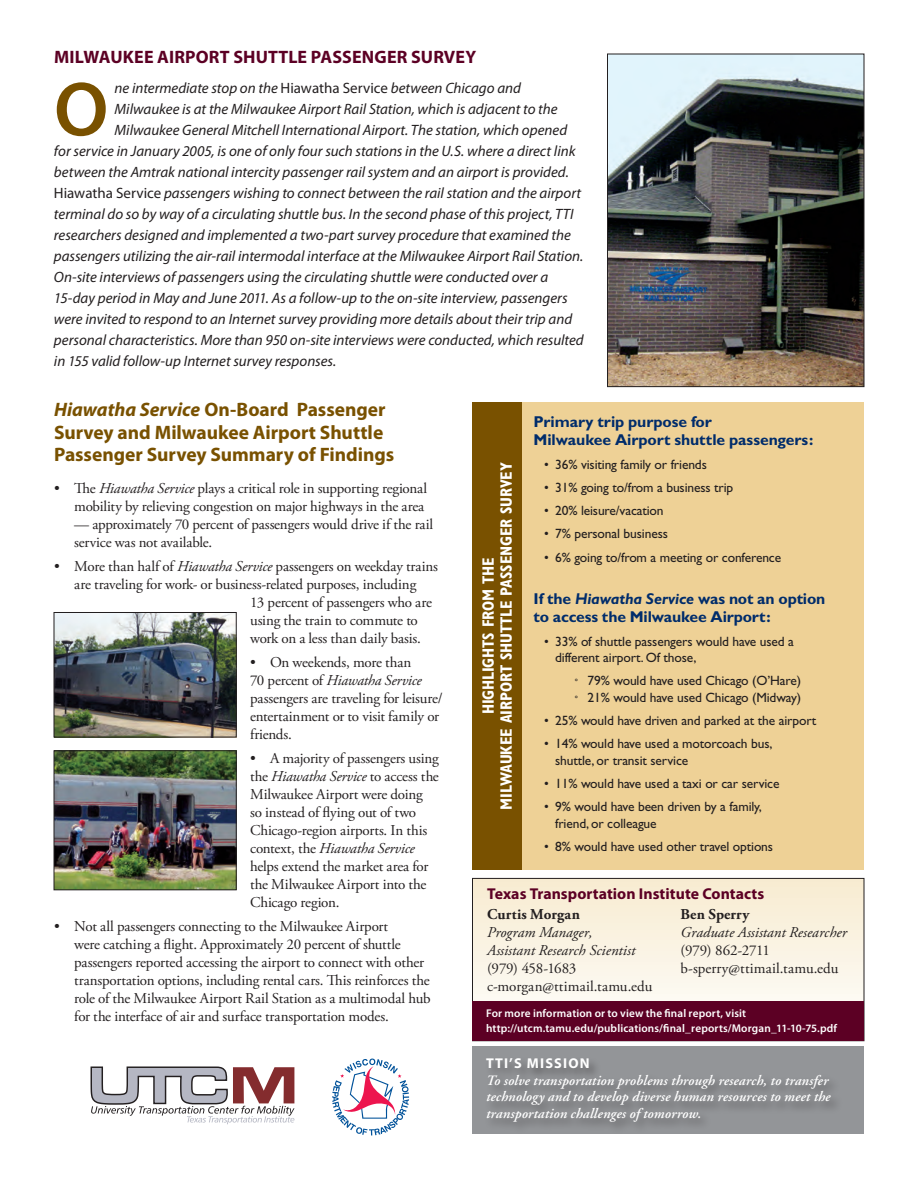
<style>
.page{position:relative;width:918px;height:1188px;background:#fff}
.page>*{position:absolute;margin:0;border:0;box-sizing:border-box;transform-origin:0 0}
.intro{font:600 77.25px "Myriad Pro";color:#795100}
.head{font:700 19.5px/22.5px "Myriad Pro";color:#795100}
.head-2{font:700 18px "Myriad Pro";letter-spacing:.01em;color:#5c0024}
.inset-box_head{font:700 condensed 16.5px/18px "Gill Sans";letter-spacing:-.01em;color:#fff;text-align:center}
.inset-box_head-2{font:700 15.75px/18px "Gill Sans";letter-spacing:-.005em;color:#002c6b}
.head-3{font:700 15.75px "Myriad Pro";letter-spacing:.005em;color:#5c0024}
.copy_-_bulletes{font:15px/18px "Adobe Garamond Pro";letter-spacing:-.01em;color:#231f20}
.intro-2{font:italic 15px "Myriad Pro";color:#231f20}
.copy{font:italic 15px/18px "Adobe Garamond Pro";letter-spacing:.005em;color:#231f20}
.copy-2{font:15px "Adobe Garamond Pro";letter-spacing:.01em;color:#231f20}
.copy-3{font:700 15px "Adobe Garamond Pro";letter-spacing:.01em;color:#231f20}
.copy-4{font:italic 600 14.25px/16.5px "Adobe Garamond";letter-spacing:.01em;color:#fff}
.copy-5{font:700 14.25px "Myriad Pro";letter-spacing:.085em;color:#fff}
.inset_box-copy_BULLE{font:13.5px/16.5px "Gill Sans";letter-spacing:-.01em;color:#231f20}
.head-4{font:600 11.25px/15px "Myriad Pro";letter-spacing:.01em;color:#fff}
.s1{font-style:normal}
.s2{font-style:italic}
</style>
<div class="page">
<svg style="left:474px;top:880px;width:388px;height:121px;background:#f9f2e1"></svg>
<div style="left:472px;top:1047px;width:392px;height:87px;background:#939598"></div>
<div style="left:484px;top:1056px;width:360px;height:78px;background:#8d8f92"></div>
<img style="left:609px;top:56px;width:253px;height:329px">
<div style="left:607px;top:54px;width:257px;height:333px;border:1px solid #231f20"></div>
<svg style="left:332px;top:1059px;width:77px;height:77px"></svg>
<svg style="left:90px;top:1066px;width:205px;height:58px"></svg>
<div style="left:472px;top:1001px;width:392px;height:40px;background:#5c0024"></div>
<div style="left:472px;top:402px;width:392px;height:467px;background:#eed196"></div>
<div style="left:472px;top:402px;width:50px;height:467px;background:#795100"></div>
<img style="left:56px;top:614px;width:179px;height:121px">
<div style="left:54px;top:612px;width:183px;height:125px;border:1px solid #231f20"></div>
<img style="left:56px;top:752px;width:179px;height:136px">
<div style="left:54px;top:750px;width:183px;height:140px;border:1px solid #231f20"></div>
<p class="head-2" style="left:54px;top:45px;width:424px">MILWAUKEE AIRPORT SHUTTLE PASSENGER SURVEY</p>
<p class="intro" style="left:54px;top:60px;width:56px">O</p>
<p class="intro-2" style="left:115px;top:79px;width:408px">ne intermediate stop on the <span class="s1">Hiawatha Service</span> between Chicago and</p>
<p class="intro-2" style="left:115px;top:100px;width:445px">Milwaukee is at the Milwaukee Airport Rail Station, which is adjacent to the</p>
<p class="intro-2" style="left:115px;top:121px;width:454px">Milwaukee General Mitchell International Airport. The station, which opened</p>
<p class="intro-2" style="left:54px;top:142px;width:523px">for service in January 2005, is one of only four such stations in the U.S. where a direct link</p>
<p class="intro-2" style="left:54px;top:163px;width:516px">between the Amtrak national intercity passenger rail system and an airport is provided.</p>
<p class="intro-2" style="left:54px;top:184px;width:529px"><span class="s1">Hiawatha Service</span> passengers wishing to connect between the rail station and the airport</p>
<p class="intro-2" style="left:54px;top:205px;width:521px">terminal do so by way of a circulating shuttle bus. In the second phase of this project, TTI</p>
<p class="intro-2" style="left:54px;top:226px;width:518px">researchers designed and implemented a two-part survey procedure that examined the</p>
<p class="intro-2" style="left:54px;top:247px;width:531px">passengers utilizing the air-rail intermodal interface at the Milwaukee Airport Rail Station.</p>
<p class="intro-2" style="left:54px;top:268px;width:496px">On-site interviews of passengers using the circulating shuttle were conducted over a</p>
<p class="intro-2" style="left:54px;top:289px;width:515px">15-day period in May and June 2011. As a follow-up to the on-site interview, passengers</p>
<p class="intro-2" style="left:54px;top:310px;width:520px">were invited to respond to an Internet survey providing more details about their trip and</p>
<p class="intro-2" style="left:54px;top:331px;width:531px">personal characteristics. More than 950 on-site interviews were conducted, which resulted</p>
<p class="intro-2" style="left:54px;top:352px;width:284px">in 155 valid follow-up Internet survey responses.</p>
<p class="head" style="left:54px;top:398px;width:342px"><span class="s2">Hiawatha Service</span> On-Board Passenger<br>Survey and Milwaukee Airport Shuttle<br>Passenger Survey Summary of Findings</p>
<p class="copy_-_bulletes" style="left:54px;top:480px;width:375px;text-align:right">• The <span class="s2">Hiawatha Service</span> plays a critical role in supporting regional mobility by relieving congestion on major highways in the area</p>
<p class="copy_-_bulletes" style="left:74px;top:516px;width:361px">— approximately 70 percent of passengers would drive if the rail service was not available.</p>
<p class="copy_-_bulletes" style="left:54px;top:558px;width:386px">• More than half of <span class="s2">Hiawatha Service</span> passengers on weekday trains</p>
<p class="copy_-_bulletes" style="left:74px;top:576px;width:344px">are traveling for work- or business-related purposes, including</p>
<p class="copy_-_bulletes" style="left:250px;top:594px;width:183px">13 percent of passengers who are</p>
<p class="copy_-_bulletes" style="left:250px;top:612px;width:169px">using the train to commute to</p>
<p class="copy_-_bulletes" style="left:250px;top:630px;width:172px">work on a less than daily basis.</p>
<p class="copy_-_bulletes" style="left:250px;top:654px;width:194px">• On weekends, more than<br>70 percent of <span class="s2">Hiawatha Service </span>passengers are traveling for leisure/ entertainment or to visit family or friends.</p>
<p class="copy_-_bulletes" style="left:250px;top:750px;width:190px">• A majority of passengers using the <span class="s2">Hiawatha Service</span> to access the<br>Milwaukee Airport were doing<br>so instead of flying out of two<br>Chicago-region airports. In this context, the <span class="s2">Hiawatha Service </span>helps extend the market area for the Milwaukee Airport into the<br>Chicago region.</p>
<p class="copy_-_bulletes" style="left:74px;top:918px;width:358px;text-indent:-20px">• Not all passengers connecting to the Milwaukee Airport<br>were catching a flight. Approximately 20 percent of shuttle passengers reported accessing the airport to connect with other transportation options, including rental cars. This reinforces the role of the Milwaukee Airport Rail Station as a multimodal hub for the interface of air and surface transportation modes.</p>
<p class="inset-box_head-2" style="left:534px;top:413px;width:281px">Primary trip purpose for<br>Milwaukee Airport shuttle passengers:</p>
<p class="inset_box-copy_BULLE" style="left:544px;top:456px;width:164px">• 36% visiting family or friends</p>
<p class="inset_box-copy_BULLE" style="left:544px;top:479px;width:191px">• 31% going to/from a business trip</p>
<p class="inset_box-copy_BULLE" style="left:544px;top:502px;width:121px">• 20% leisure/vacation</p>
<p class="inset_box-copy_BULLE" style="left:544px;top:526px;width:125px">• 7% personal business</p>
<p class="inset_box-copy_BULLE" style="left:544px;top:549px;width:238px">• 6% going to/from a meeting or conference</p>
<p class="inset-box_head-2" style="left:534px;top:590px;width:293px">If the <span class="s2">Hiawatha Service</span> was not an option to access the Milwaukee Airport:</p>
<p class="inset_box-copy_BULLE" style="left:555px;top:633px;width:240px;text-indent:-11px">• 33% of shuttle passengers would have used a different airport. Of those,</p>
<p class="inset_box-copy_BULLE" style="left:574px;top:673px;width:229px">˚ 79% would have used Chicago (O’Hare)</p>
<p class="inset_box-copy_BULLE" style="left:574px;top:689px;width:229px">˚ 21% would have used Chicago (Midway)</p>
<p class="inset_box-copy_BULLE" style="left:544px;top:712px;width:274px">• 25% would have driven and parked at the airport</p>
<p class="inset_box-copy_BULLE" style="left:555px;top:736px;width:219px;text-indent:-11px">• 14% would have used a motorcoach bus, shuttle, or transit service</p>
<p class="inset_box-copy_BULLE" style="left:544px;top:775px;width:237px">• 11% would have used a taxi or car service</p>
<p class="inset_box-copy_BULLE" style="left:555px;top:799px;width:208px;text-indent:-11px">• 9% would have been driven by a family, friend, or colleague</p>
<p class="inset_box-copy_BULLE" style="left:544px;top:838px;width:230px">• 8% would have used other travel options</p>
<p class="inset-box_head" style="left:479px;top:810px;width:349px;rotate:-90deg">HIGHLIGHTS FROM THE<br>MILWAUKEE AIRPORT SHUTTLE PASSENGER SURVEY</p>
<p class="head-3" style="left:487px;top:884px;width:279px">Texas Transportation Institute Contacts</p>
<p class="copy-3" style="left:487px;top:906px;width:94px">Curtis Morgan</p>
<p class="copy" style="left:487px;top:924px;width:150px">Program Manager,<br>Assistant Research Scientist <span class="s1">(979) 458-1683</span></p>
<p class="copy-2" style="left:487px;top:978px;width:167px">c-morgan@ttimail.tamu.edu</p>
<p class="copy-3" style="left:681px;top:906px;width:70px">Ben Sperry</p>
<p class="copy" style="left:681px;top:924px;width:168px">Graduate Assistant Researcher <span class="s1">(979) 862-2711</span></p>
<p class="copy-2" style="left:681px;top:960px;width:159px">b-sperry@ttimail.tamu.edu</p>
<p class="head-4" style="left:486px;top:1006px;width:353px">For more information or to view the final report, visit http://utcm.tamu.edu/publications/final_reports/Morgan_11-10-75.pdf</p>
<p class="copy-5" style="left:486px;top:1054px;width:105px">TTI’S MISSION</p>
<p class="copy-4" style="left:486px;top:1072px;width:346px">To solve transportation problems through research, to transfer technology and to develop diverse human resources to meet the transportation challenges of tomorrow.</p>
</div>
